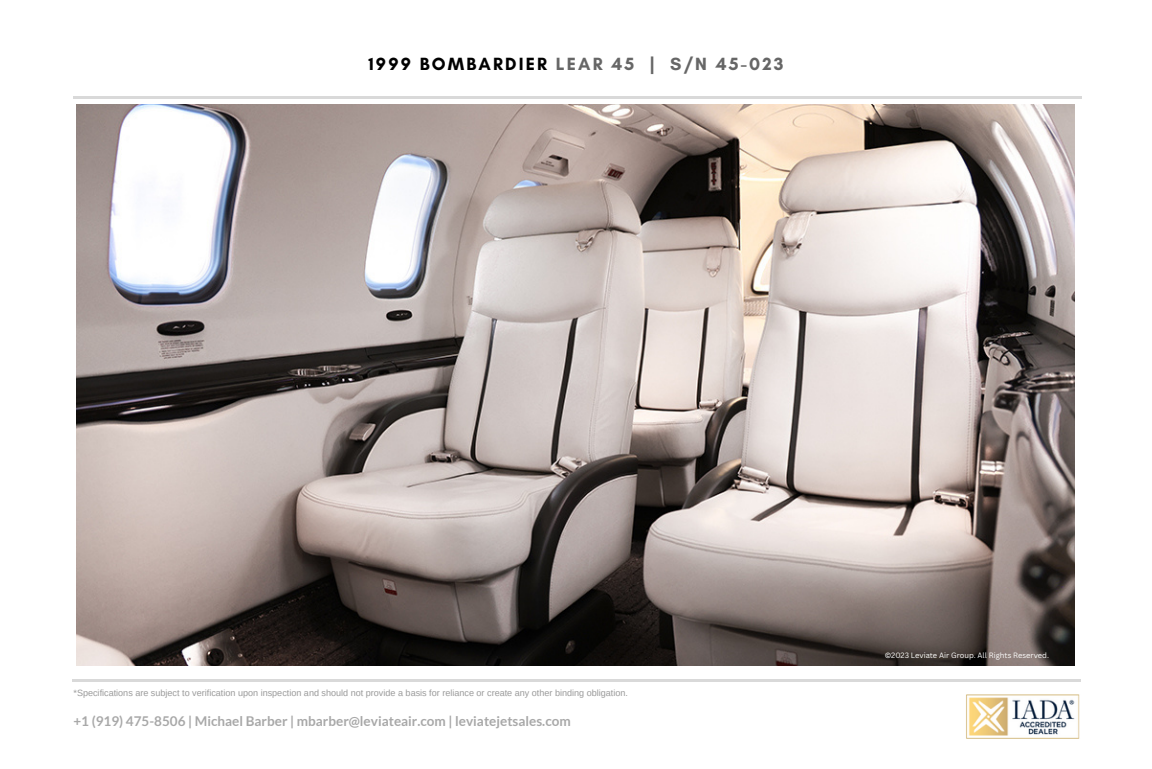
<style>
.page{position:relative;width:1152px;height:769px;background:#fff}
.page>*{position:absolute;margin:0;border:0;box-sizing:border-box;transform-origin:0 0}
.t1{font:700 18px "Glacial Indifference";letter-spacing:.12em;color:#666}
.t2{font:700 13.5px "Lato";color:#a8a8a8}
.t3{font:9px "Arimo";color:#9a9a9a}
.t4{font:7.5px "Canva Sans";color:#fdfdfc}
.s1{color:#000}
</style>
<div class="page">
<hr style="left:72px;top:678px;width:1008px;height:3px;background:#d9d9d9">
<hr style="left:74px;top:96px;width:1008px;height:3px;background:#d9d9d9">
<img style="left:928px;top:665px;width:153px;height:74px">
<img style="left:77px;top:105px;width:998px;height:560px">
<p class="t1" style="left:368px;top:53px;width:417px"><span class="s1">1999 BOMBARDIER</span> LEAR 45 | S/N 45-023</p>
<p class="t3" style="left:74px;top:687px;width:556px">*Specifications are subject to verification upon inspection and should not provide a basis for reliance or create any other binding obligation.</p>
<p class="t2" style="left:74px;top:712px;width:499px">+1 (919) 475-8506 | Michael Barber | mbarber@leviateair.com | leviatejetsales.com</p>
<p class="t4" style="left:885px;top:649px;width:166px">©2023 Leviate Air Group. All Rights Reserved.</p>
</div>
